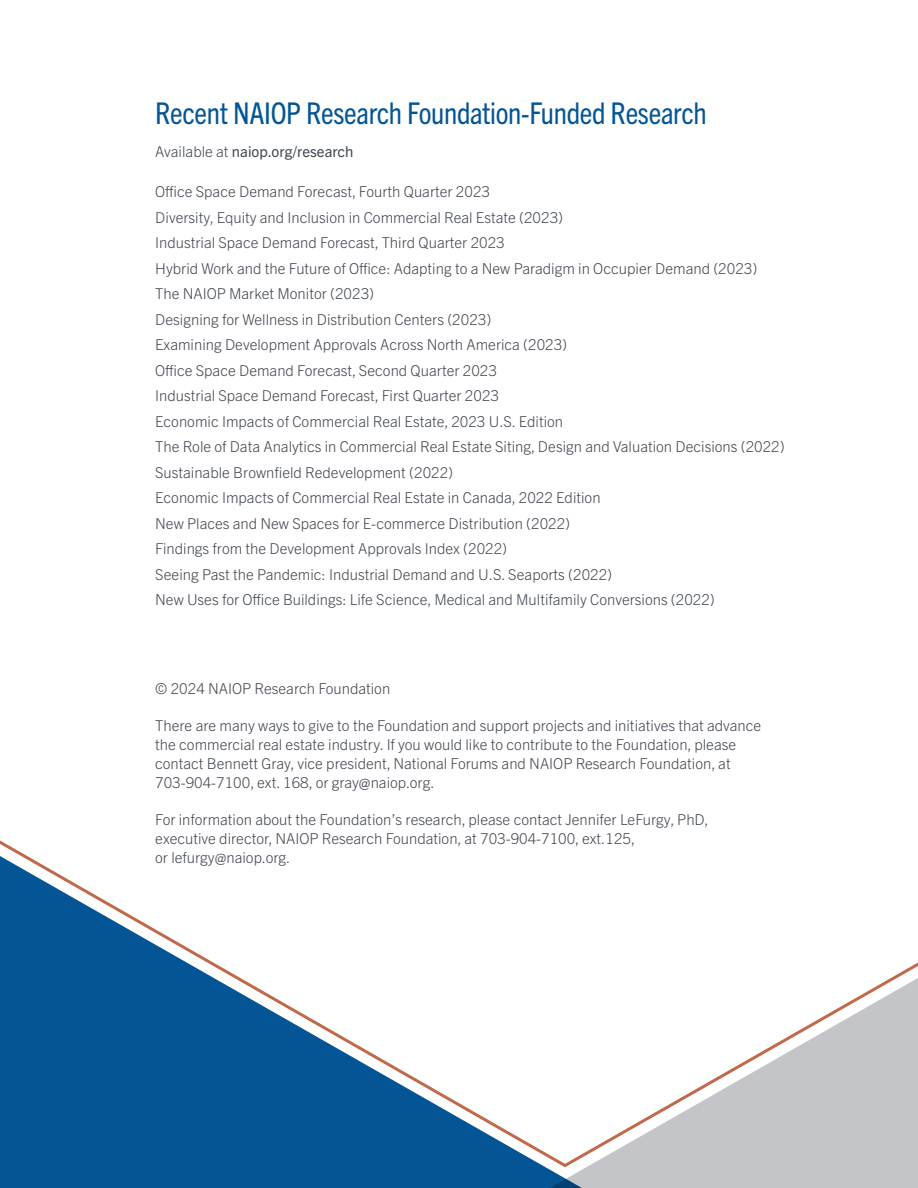
<style>
.page{position:relative;width:918px;height:1188px;background:#fff}
.page>*{position:absolute;margin:0;border:0;box-sizing:border-box;transform-origin:0 0}
.H1B-Smaller_Heading{font:condensed 30px "Trade Gothic Next LT Pro";letter-spacing:-.01em;color:#035595}
.research_listing{font:300 15px "Trade Gothic Next LT Pro";color:#3f454f}
.body_copy{font:300 15px/18.8px "Trade Gothic Next LT Pro";color:#3f454f}
.body_copy-2{font:15px "Trade Gothic Next LT Pro";color:#3f454f}
.s1{font-weight:300}
</style>
<div class="page">
<div style="left:0;top:1169px;width:476px;height:19px;background:#035595"></div>
<svg style="left:476px;top:1169px;width:442px;height:19px;background:#9dafbe"></svg>
<svg style="left:0;top:840px;width:918px;height:329px"></svg>
<p class="H1B-Smaller_Heading" style="left:155px;top:93px;width:553px">Recent NAIOP Research Foundation-Funded Research</p>
<p class="body_copy-2" style="left:155px;top:141px;width:200px"><span class="s1">Available at</span> naiop.org/research</p>
<p class="research_listing" style="left:155px;top:181px;width:336px">Office Space Demand Forecast, Fourth Quarter 2023</p>
<p class="research_listing" style="left:155px;top:207px;width:409px">Diversity, Equity and Inclusion in Commercial Real Estate (2023)</p>
<p class="research_listing" style="left:155px;top:232px;width:351px">Industrial Space Demand Forecast, Third Quarter 2023</p>
<p class="research_listing" style="left:155px;top:258px;width:604px">Hybrid Work and the Future of Office: Adapting to a New Paradigm in Occupier Demand (2023)</p>
<p class="research_listing" style="left:155px;top:283px;width:220px">The NAIOP Market Monitor (2023)</p>
<p class="research_listing" style="left:155px;top:309px;width:338px">Designing for Wellness in Distribution Centers (2023)</p>
<p class="research_listing" style="left:155px;top:334px;width:413px">Examining Development Approvals Across North America (2023)</p>
<p class="research_listing" style="left:155px;top:360px;width:343px">Office Space Demand Forecast, Second Quarter 2023</p>
<p class="research_listing" style="left:155px;top:385px;width:345px">Industrial Space Demand Forecast, First Quarter 2023</p>
<p class="research_listing" style="left:155px;top:411px;width:409px">Economic Impacts of Commercial Real Estate, 2023 U.S. Edition</p>
<p class="research_listing" style="left:155px;top:436px;width:631px">The Role of Data Analytics in Commercial Real Estate Siting, Design and Valuation Decisions (2022)</p>
<p class="research_listing" style="left:155px;top:462px;width:299px">Sustainable Brownfield Redevelopment (2022)</p>
<p class="research_listing" style="left:155px;top:487px;width:447px">Economic Impacts of Commercial Real Estate in Canada, 2022 Edition</p>
<p class="research_listing" style="left:155px;top:513px;width:416px">New Places and New Spaces for E-commerce Distribution (2022)</p>
<p class="research_listing" style="left:155px;top:538px;width:354px">Findings from the Development Approvals Index (2022)</p>
<p class="research_listing" style="left:155px;top:564px;width:458px">Seeing Past the Pandemic: Industrial Demand and U.S. Seaports (2022)</p>
<p class="research_listing" style="left:155px;top:589px;width:561px">New Uses for Office Buildings: Life Science, Medical and Multifamily Conversions (2022)</p>
<p class="body_copy" style="left:155px;top:678px;width:237px">© 2024 NAIOP Research Foundation</p>
<p class="body_copy" style="left:155px;top:716px;width:608px">There are many ways to give to the Foundation and support projects and initiatives that advance the commercial real estate industry. If you would like to contribute to the Foundation, please contact Bennett Gray, vice president, National Forums and NAIOP Research Foundation, at 703-904-7100, ext. 168, or gray@naiop.org.</p>
<p class="body_copy" style="left:155px;top:809px;width:555px">For information about the Foundation’s research, please contact Jennifer LeFurgy, PhD, executive director, NAIOP Research Foundation, at 703-904-7100, ext.125,<br>or lefurgy@naiop.org.</p>
</div>
